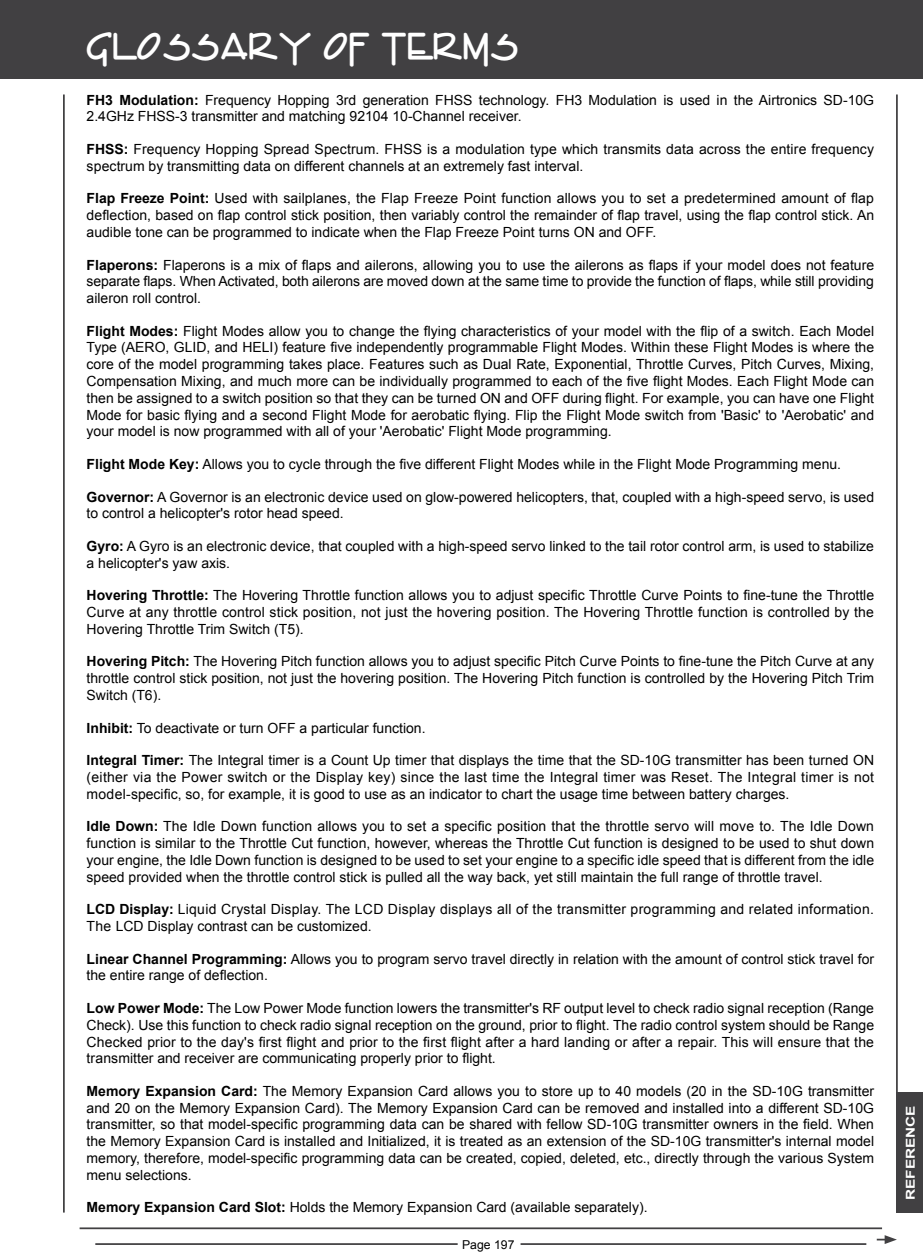
<style>
.page{position:relative;width:923px;height:1260px;background:#fff}
.page>*{position:absolute;margin:0;border:0;box-sizing:border-box;transform-origin:0 0}
.t1{font:700 35px "Enview";color:#fff}
.t2{font:14px/16.8px "Arial";color:#000;text-align:justify}
.t3{font:14px/16.8px "Arial";letter-spacing:.02em;color:#000}
.t4{font:700 12.25px "Arial";color:#fff;scale:1.25 1}
.t5{font:12.25px "Arial";color:#000}
.s1{font-weight:700}
</style>
<div class="page">
<hr style="left:63px;top:94px;width:2px;height:1119px;background:#414042">
<hr style="left:896px;top:94px;width:2px;height:1119px;background:#414042">
<hr style="left:521px;top:1243px;width:345px;height:2px;background:#414042">
<hr style="left:80px;top:1227px;width:802px;height:2px;background:#414042">
<hr style="left:95px;top:1243px;width:363px;height:2px;background:#414042">
<div style="left:0;top:0;width:923px;height:79px;background:#414042"></div>
<div style="left:897px;top:1093px;width:26px;height:120px;background:#414042"></div>
<svg style="left:878px;top:1235px;width:19px;height:9px"></svg>
<h1 class="t1" style="left:87px;top:24px;width:435px">GLOSSARY OF TERMS</h1>
<p class="t2" style="left:87px;top:92px;width:789px"><span class="s1">FH3 Modulation:</span> Frequency Hopping 3rd generation FHSS technology. FH3 Modulation is used in the Airtronics SD-10G<br>2.4GHz FHSS-3 transmitter and matching 92104 10-Channel receiver.</p>
<p class="t2" style="left:87px;top:141px;width:789px"><span class="s1">FHSS:</span> Frequency Hopping Spread Spectrum. FHSS is a modulation type which transmits data across the entire frequency spectrum by transmitting data on different channels at an extremely fast interval.</p>
<p class="t2" style="left:87px;top:190px;width:789px"><span class="s1">Flap Freeze Point:</span> Used with sailplanes, the Flap Freeze Point function allows you to set a predetermined amount of flap deflection, based on flap control stick position, then variably control the remainder of flap travel, using the flap control stick. An audible tone can be programmed to indicate when the Flap Freeze Point turns ON and OFF.</p>
<p class="t2" style="left:87px;top:256px;width:789px"><span class="s1">Flaperons:</span> Flaperons is a mix of flaps and ailerons, allowing you to use the ailerons as flaps if your model does not feature separate flaps. When Activated, both ailerons are moved down at the same time to provide the function of flaps, while still providing aileron roll control.</p>
<p class="t2" style="left:87px;top:323px;width:789px"><span class="s1">Flight Modes:</span> Flight Modes allow you to change the flying characteristics of your model with the flip of a switch. Each Model Type (AERO, GLID, and HELI) feature five independently programmable Flight Modes. Within these Flight Modes is where the core of the model programming takes place. Features such as Dual Rate, Exponential, Throttle Curves, Pitch Curves, Mixing, Compensation Mixing, and much more can be individually programmed to each of the five flight Modes. Each Flight Mode can then be assigned to a switch position so that they can be turned ON and OFF during flight. For example, you can have one Flight Mode for basic flying and a second Flight Mode for aerobatic flying. Flip the Flight Mode switch from 'Basic' to 'Aerobatic' and your model is now programmed with all of your 'Aerobatic' Flight Mode programming.</p>
<p class="t2" style="left:87px;top:456px;width:756px"><span class="s1">Flight Mode Key:</span> Allows you to cycle through the five different Flight Modes while in the Flight Mode Programming menu.</p>
<p class="t2" style="left:87px;top:488px;width:789px"><span class="s1">Governor:</span> A Governor is an electronic device used on glow-powered helicopters, that, coupled with a high-speed servo, is used to control a helicopter's rotor head speed.</p>
<p class="t2" style="left:87px;top:538px;width:789px"><span class="s1">Gyro:</span> A Gyro is an electronic device, that coupled with a high-speed servo linked to the tail rotor control arm, is used to stabilize a helicopter's yaw axis.</p>
<p class="t2" style="left:87px;top:587px;width:789px"><span class="s1">Hovering Throttle:</span> The Hovering Throttle function allows you to adjust specific Throttle Curve Points to fine-tune the Throttle Curve at any throttle control stick position, not just the hovering position. The Hovering Throttle function is controlled by the Hovering Throttle Trim Switch (T5).</p>
<p class="t2" style="left:87px;top:653px;width:789px"><span class="s1">Hovering Pitch:</span> The Hovering Pitch function allows you to adjust specific Pitch Curve Points to fine-tune the Pitch Curve at any throttle control stick position, not just the hovering position. The Hovering Pitch function is controlled by the Hovering Pitch Trim Switch (T6).</p>
<p class="t2" style="left:87px;top:719px;width:340px"><span class="s1">Inhibit:</span> To deactivate or turn OFF a particular function.</p>
<p class="t2" style="left:87px;top:752px;width:789px"><span class="s1">Integral Timer:</span> The Integral timer is a Count Up timer that displays the time that the SD-10G transmitter has been turned ON (either via the Power switch or the Display key) since the last time the Integral timer was Reset. The Integral timer is not model-specific, so, for example, it is good to use as an indicator to chart the usage time between battery charges.</p>
<p class="t2" style="left:87px;top:818px;width:789px"><span class="s1">Idle Down:</span> The Idle Down function allows you to set a specific position that the throttle servo will move to. The Idle Down function is similar to the Throttle Cut function, however, whereas the Throttle Cut function is designed to be used to shut down your engine, the Idle Down function is designed to be used to set your engine to a specific idle speed that is different from the idle speed provided when the throttle control stick is pulled all the way back, yet still maintain the full range of throttle travel.</p>
<p class="t3" style="left:87px;top:901px;width:789px"><span class="s1">LCD Display:</span> Liquid Crystal Display. The LCD Display displays all of the transmitter programming and related information.<br>The LCD Display contrast can be customized.</p>
<p class="t2" style="left:87px;top:950px;width:789px"><span class="s1">Linear Channel Programming:</span> Allows you to program servo travel directly in relation with the amount of control stick travel for the entire range of deflection.</p>
<p class="t2" style="left:87px;top:1000px;width:789px"><span class="s1">Low Power Mode:</span> The Low Power Mode function lowers the transmitter's RF output level to check radio signal reception (Range Check). Use this function to check radio signal reception on the ground, prior to flight. The radio control system should be Range Checked prior to the day's first flight and prior to the first flight after a hard landing or after a repair. This will ensure that the transmitter and receiver are communicating properly prior to flight.</p>
<p class="t2" style="left:87px;top:1083px;width:789px"><span class="s1">Memory Expansion Card:</span> The Memory Expansion Card allows you to store up to 40 models (20 in the SD-10G transmitter and 20 on the Memory Expansion Card). The Memory Expansion Card can be removed and installed into a different SD-10G transmitter, so that model-specific programming data can be shared with fellow SD-10G transmitter owners in the field. When the Memory Expansion Card is installed and Initialized, it is treated as an extension of the SD-10G transmitter's internal model memory, therefore, model-specific programming data can be created, copied, deleted, etc., directly through the various System menu selections.</p>
<p class="t2" style="left:87px;top:1199px;width:562px"><span class="s1">Memory Expansion Card Slot:</span> Holds the Memory Expansion Card (available separately).</p>
<p class="t5" style="left:462px;top:1237px;width:54px">Page 197</p>
<p class="t4" style="left:902px;top:1200px;width:77px;rotate:-90deg">REFERENCE</p>
</div>
